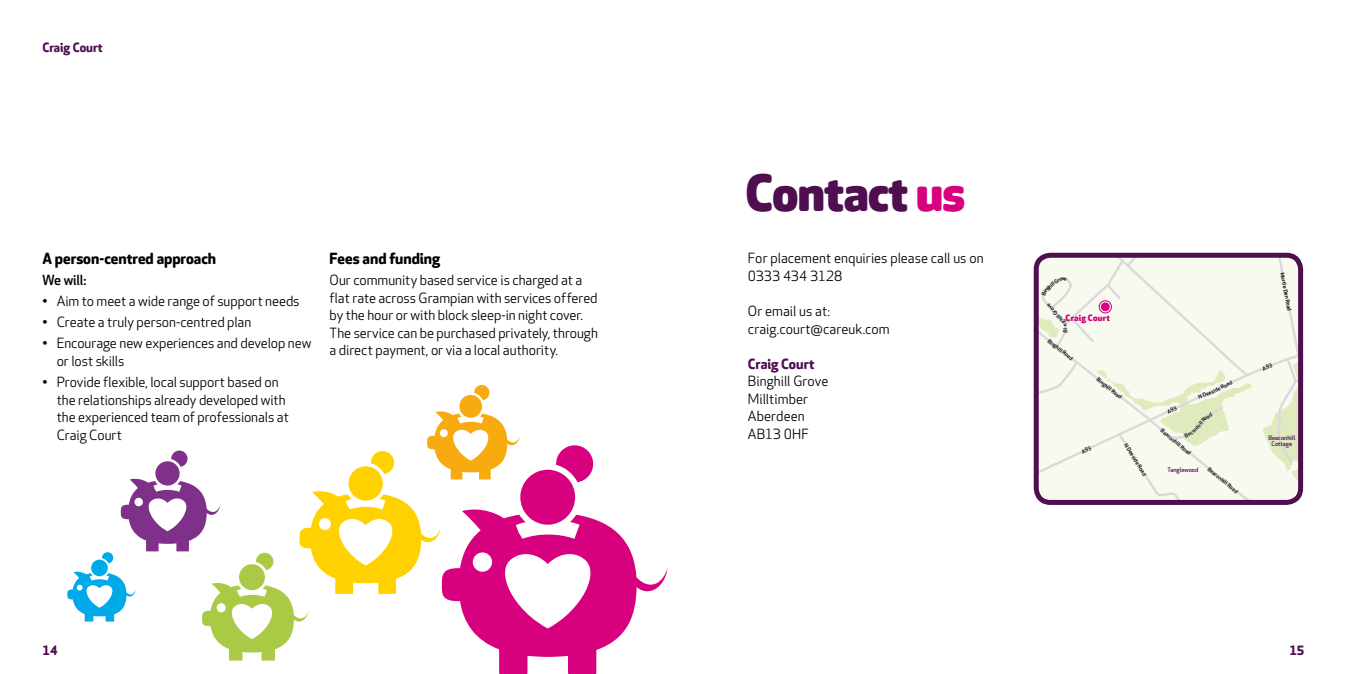
<style>
.page{position:relative;width:1347px;height:674px;background:#fff}
.page>*{position:absolute;margin:0;border:0;box-sizing:border-box;transform-origin:0 0}
.t1{font:800 48.75px "Apex Rounded";letter-spacing:-.01em;color:#4e0e50}
.t2{font:700 15px "Apex Rounded";color:#000}
.t3{font:13.75px/17.5px "Apex Rounded";letter-spacing:-.005em;color:#000}
.t4{font:700 13.75px "Apex Rounded";color:#4e0e50}
.t5{font:500 13.75px "Apex Rounded";letter-spacing:-.015em;color:#000}
.t6{font:700 12.5px "Apex Rounded";color:#4e0e50}
.t7{font:800 8.5px "Apex Rounded";letter-spacing:.03em;color:#d7007e}
.t8{font:500 6.12px/6.1px "Apex Rounded";color:#4e0e50;text-align:center}
.t9{font:500 5.5px "Apex Rounded";color:#000}
.s1{color:#d7007e}
</style>
<div class="page">
<div style="left:1039px;top:258px;width:261px;height:244px;background:#f8faf0"></div>
<div style="left:1100px;top:302px;width:9px;height:9px;background:#d7007e;border-radius:50%"></div>
<div style="left:1098px;top:300px;width:13px;height:13px;border:1px solid #d7007e;border-radius:50%"></div>
<div style="left:1033px;top:252px;width:270px;height:252px;border:5px solid #4e0e50;border-radius:14px"></div>
<svg style="left:556px;top:445px;width:37px;height:37px"></svg>
<svg style="left:499px;top:509px;width:168px;height:164px"></svg>
<div style="left:520px;top:469px;width:55px;height:55px;background:#d7007e;border-radius:50%"></div>
<svg style="left:474px;top:384px;width:15px;height:16px"></svg>
<div style="left:459px;top:395px;width:23px;height:22px;background:#f8ab10;border-radius:50%"></div>
<svg style="left:67px;top:411px;width:453px;height:249px"></svg>
<div style="left:239px;top:564px;width:26px;height:25px;background:#aaca46;border-radius:50%"></div>
<svg style="left:1081px;top:445px;width:10px;height:8px"></svg>
<svg style="left:1262px;top:360px;width:38px;height:128px"></svg>
<svg style="left:1097px;top:369px;width:154px;height:85px"></svg>
<svg style="left:1036px;top:313px;width:31px;height:24px"></svg>
<svg style="left:1041px;top:277px;width:25px;height:18px"></svg>
<p class="t6" style="left:43px;top:40px;width:62px">Craig Court</p>
<p class="t2" style="left:43px;top:250px;width:175px">A person-centred approach</p>
<p class="t5" style="left:43px;top:272px;width:45px">We will:</p>
<p class="t3" style="left:43px;top:293px;width:258px">• Aim to meet a wide range of support needs</p>
<p class="t3" style="left:43px;top:314px;width:210px">• Create a truly person-centred plan</p>
<p class="t3" style="left:57px;top:335px;width:256px;text-indent:-14px">• Encourage new experiences and develop new or lost skills</p>
<p class="t3" style="left:57px;top:373px;width:234px;text-indent:-14px">• Provide flexible, local support based on the relationships already developed with the experienced team of professionals at Craig Court</p>
<p class="t2" style="left:330px;top:250px;width:112px">Fees and funding</p>
<p class="t3" style="left:330px;top:272px;width:270px">Our community based service is charged at a flat rate across Grampian with services offered by the hour or with block sleep-in night cover.<br>The service can be purchased privately, through a direct payment, or via a local authority.</p>
<h1 class="t1" style="left:745px;top:166px;width:221px">Contact <span class="s1">us</span></h1>
<p class="t3" style="left:748px;top:250px;width:237px">For placement enquiries please call us on<br>0333 434 3128</p>
<p class="t3" style="left:748px;top:302px;width:143px">Or email us at: craig.court@careuk.com</p>
<p class="t4" style="left:748px;top:355px;width:68px">Craig Court</p>
<p class="t3" style="left:748px;top:373px;width:82px">Binghill Grove<br>Milltimber<br>Aberdeen<br>AB13 0HF</p>
<p class="t9" style="left:1059px;top:322px;width:24px;rotate:-131deg">hill Grove</p>
<p class="t7" style="left:1065px;top:312px;width:46px">Craig Court</p>
<p class="t9" style="left:1050px;top:337px;width:32px;rotate:38deg">Binghill Road</p>
<p class="t9" style="left:1099px;top:376px;width:32px;rotate:38deg">Binghill Road</p>
<p class="t9" style="left:1134px;top:451px;width:27px;rotate:58deg">eside Road</p>
<p class="t9" style="left:1197px;top:394px;width:35px;rotate:-25deg">N Deeside Roa</p>
<p class="t9" style="left:1163px;top:427px;width:16px;rotate:40deg">Beaco</p>
<p class="t9" style="left:1174px;top:436px;width:25px;rotate:39deg">nhill Road</p>
<p class="t8" style="left:1167px;top:467px;width:32px">Tanglewood</p>
<p class="t9" style="left:1210px;top:465px;width:39px;rotate:39deg">Beaconhill Road</p>
<p class="t9" style="left:1285px;top:272px;width:41px;rotate:79deg">Murtle Den Road</p>
<p class="t8" style="left:1268px;top:434px;width:28px">Beaconhill<br>Cottage</p>
<p class="t6" style="left:43px;top:642px;width:16px">14</p>
<p class="t6" style="left:1289px;top:642px;width:17px">15</p>
</div>
